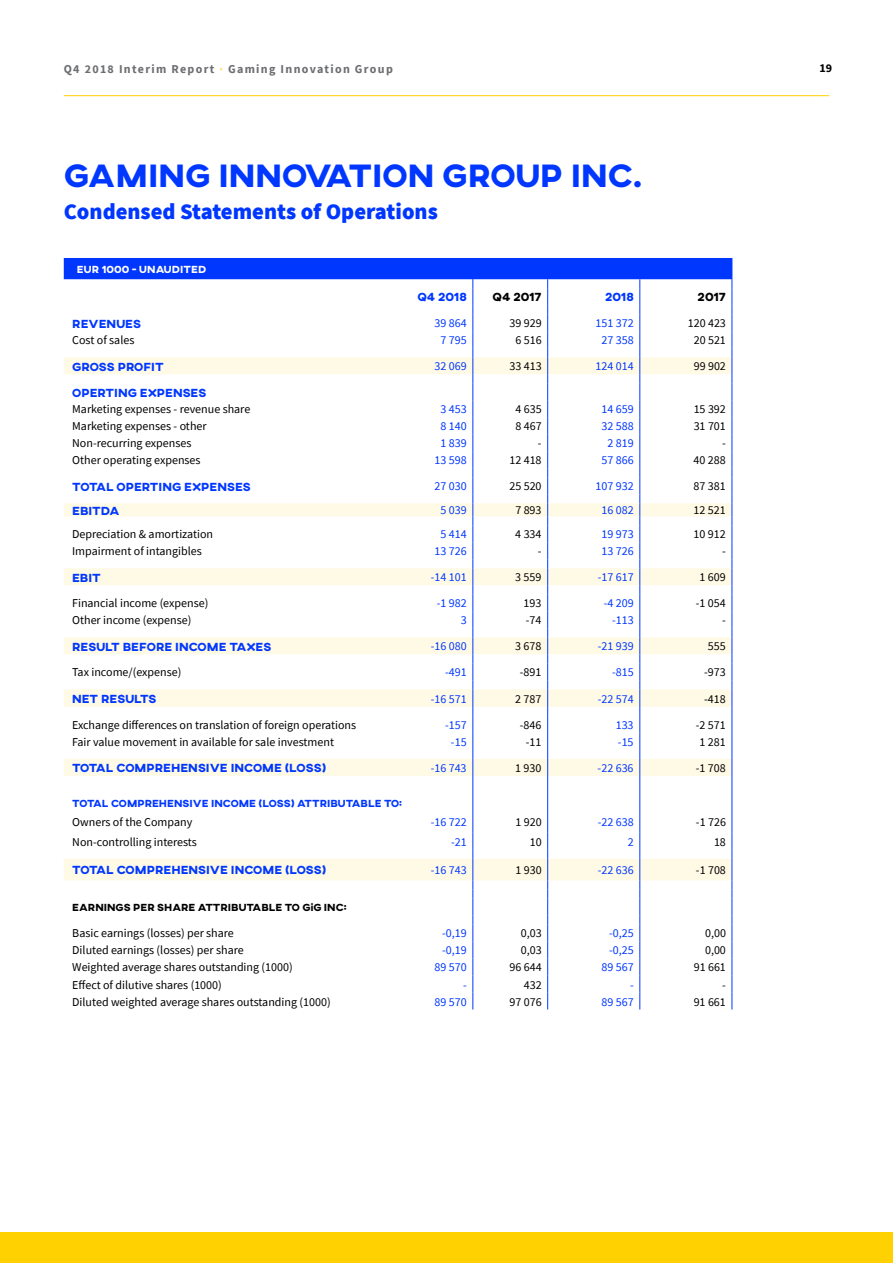
<style>
.page{position:relative;width:893px;height:1263px;background:#fff}
.page>*{position:absolute;margin:0;border:0;box-sizing:border-box;transform-origin:0 0}
.t1{font:800 33px "AXIS";color:#0037ff}
.t2{font:900 22.5px "Source Sans Pro";color:#0037ff}
.t3{font:12px "Source Sans Pro";color:#000}
.t4{font:12px "Source Sans Pro";color:#0037ff}
.t5{font:800 12px "AXIS";color:#0037ff}
.t6{font:700 12px "Source Sans Pro";letter-spacing:.11em;color:#6d6e71}
.t7{font:800 12px "AXIS";color:#000}
.t8{font:700 12px "Source Sans Pro";color:#000}
.t9{font:800 10.5px "AXIS";color:#0037ff}
.t10{font:800 10.5px "AXIS";color:#000}
.t11{font:800 10.5px "AXIS";letter-spacing:.01em;color:#fff}
.s1{color:#ffdf4d}
.s2{font-family:"Axis";font-weight:400}
</style>
<div class="page">
<div style="left:0;top:1232px;width:893px;height:31px;background:#ffd100"></div>
<hr style="left:64px;top:95px;width:765px;height:1px;background:#ffd100">
<svg style="left:64px;top:258px;width:669px;height:751px"></svg>
<p class="t6" style="left:64px;top:61px;width:331px">Q4 2018 Interim Report <span class="s1">·</span> Gaming Innovation Group</p>
<p class="t8" style="left:819px;top:60px;width:14px">19</p>
<h1 class="t1" style="left:64px;top:154px;width:580px">GAMING INNOVATION GROUP INC.</h1>
<h2 class="t2" style="left:64px;top:196px;width:376px">Condensed Statements of Operations</h2>
<p class="t11" style="left:77px;top:262px;width:131px">EUR 1000 - UNAUDITED</p>
<p class="t5" style="left:417px;top:289px;width:51px">Q4 2018</p>
<p class="t7" style="left:493px;top:289px;width:51px">Q4 2017</p>
<p class="t5" style="left:605px;top:289px;width:30px">2018</p>
<p class="t7" style="left:698px;top:289px;width:30px">2017</p>
<p class="t5" style="left:72px;top:315px;width:70px">REVENUES</p>
<p class="t4" style="left:435px;top:316px;width:34px">39 864</p>
<p class="t3" style="left:509px;top:316px;width:34px">39 929</p>
<p class="t4" style="left:596px;top:316px;width:40px">151 372</p>
<p class="t3" style="left:688px;top:316px;width:40px">120 423</p>
<p class="t3" style="left:72px;top:333px;width:64px">Cost of sales</p>
<p class="t4" style="left:441px;top:333px;width:28px">7 795</p>
<p class="t3" style="left:515px;top:333px;width:28px">6 516</p>
<p class="t4" style="left:602px;top:333px;width:34px">27 358</p>
<p class="t3" style="left:694px;top:333px;width:34px">20 521</p>
<p class="t5" style="left:72px;top:358px;width:93px">GROSS PROFIT</p>
<p class="t4" style="left:435px;top:359px;width:34px">32 069</p>
<p class="t3" style="left:509px;top:359px;width:34px">33 413</p>
<p class="t4" style="left:596px;top:359px;width:40px">124 014</p>
<p class="t3" style="left:694px;top:359px;width:34px">99 902</p>
<p class="t5" style="left:72px;top:384px;width:136px">OPERTING EXPENSES</p>
<p class="t3" style="left:72px;top:402px;width:180px">Marketing expenses - revenue share</p>
<p class="t4" style="left:441px;top:402px;width:28px">3 453</p>
<p class="t3" style="left:515px;top:402px;width:28px">4 635</p>
<p class="t4" style="left:602px;top:402px;width:34px">14 659</p>
<p class="t3" style="left:694px;top:402px;width:34px">15 392</p>
<p class="t3" style="left:72px;top:419px;width:136px">Marketing expenses - other</p>
<p class="t4" style="left:441px;top:419px;width:28px">8 140</p>
<p class="t3" style="left:515px;top:419px;width:28px">8 467</p>
<p class="t4" style="left:601px;top:419px;width:34px">32 588</p>
<p class="t3" style="left:694px;top:419px;width:34px">31 701</p>
<p class="t3" style="left:72px;top:436px;width:121px">Non-recurring expenses</p>
<p class="t4" style="left:440px;top:436px;width:28px">1 839</p>
<p class="t3" style="left:538px;top:436px;width:5px">-</p>
<p class="t4" style="left:607px;top:436px;width:28px">2 819</p>
<p class="t3" style="left:722px;top:436px;width:5px">-</p>
<p class="t3" style="left:72px;top:453px;width:130px">Other operating expenses</p>
<p class="t4" style="left:435px;top:453px;width:34px">13 598</p>
<p class="t3" style="left:509px;top:453px;width:34px">12 418</p>
<p class="t4" style="left:601px;top:453px;width:34px">57 866</p>
<p class="t3" style="left:694px;top:453px;width:34px">40 288</p>
<p class="t5" style="left:72px;top:478px;width:180px">TOTAL OPERTING EXPENSES</p>
<p class="t4" style="left:435px;top:479px;width:34px">27 030</p>
<p class="t3" style="left:509px;top:479px;width:34px">25 520</p>
<p class="t4" style="left:595px;top:479px;width:40px">107 932</p>
<p class="t3" style="left:694px;top:479px;width:34px">87 381</p>
<p class="t5" style="left:72px;top:503px;width:49px">EBITDA</p>
<p class="t4" style="left:440px;top:503px;width:28px">5 039</p>
<p class="t3" style="left:515px;top:503px;width:28px">7 893</p>
<p class="t4" style="left:601px;top:503px;width:34px">16 082</p>
<p class="t3" style="left:694px;top:503px;width:34px">12 521</p>
<p class="t3" style="left:72px;top:527px;width:142px">Depreciation &amp; amortization</p>
<p class="t4" style="left:440px;top:527px;width:28px">5 414</p>
<p class="t3" style="left:515px;top:527px;width:28px">4 334</p>
<p class="t4" style="left:601px;top:527px;width:34px">19 973</p>
<p class="t3" style="left:694px;top:527px;width:34px">10 912</p>
<p class="t3" style="left:72px;top:544px;width:131px">Impairment of intangibles</p>
<p class="t4" style="left:434px;top:544px;width:34px">13 726</p>
<p class="t3" style="left:538px;top:544px;width:5px">-</p>
<p class="t4" style="left:601px;top:544px;width:34px">13 726</p>
<p class="t3" style="left:722px;top:544px;width:5px">-</p>
<p class="t5" style="left:72px;top:569px;width:30px">EBIT</p>
<p class="t4" style="left:431px;top:570px;width:37px">-14 101</p>
<p class="t3" style="left:515px;top:570px;width:28px">3 559</p>
<p class="t4" style="left:598px;top:570px;width:37px">-17 617</p>
<p class="t3" style="left:699px;top:570px;width:28px">1 609</p>
<p class="t3" style="left:72px;top:596px;width:138px">Financial income (expense)</p>
<p class="t4" style="left:437px;top:596px;width:31px">-1 982</p>
<p class="t3" style="left:524px;top:596px;width:19px">193</p>
<p class="t4" style="left:604px;top:596px;width:31px">-4 209</p>
<p class="t3" style="left:696px;top:596px;width:31px">-1 054</p>
<p class="t3" style="left:72px;top:613px;width:121px">Other income (expense)</p>
<p class="t4" style="left:461px;top:613px;width:7px">3</p>
<p class="t3" style="left:526px;top:613px;width:17px">-74</p>
<p class="t4" style="left:612px;top:613px;width:23px">-113</p>
<p class="t3" style="left:722px;top:613px;width:5px">-</p>
<p class="t5" style="left:72px;top:638px;width:201px">RESULT BEFORE INCOME TAXES</p>
<p class="t4" style="left:431px;top:639px;width:37px">-16 080</p>
<p class="t3" style="left:515px;top:639px;width:28px">3 678</p>
<p class="t4" style="left:598px;top:639px;width:37px">-21 939</p>
<p class="t3" style="left:708px;top:639px;width:19px">555</p>
<p class="t3" style="left:72px;top:665px;width:111px">Tax income/(expense)</p>
<p class="t4" style="left:445px;top:665px;width:23px">-491</p>
<p class="t3" style="left:520px;top:665px;width:23px">-891</p>
<p class="t4" style="left:612px;top:665px;width:23px">-815</p>
<p class="t3" style="left:704px;top:665px;width:23px">-973</p>
<p class="t5" style="left:72px;top:691px;width:86px">NET RESULTS</p>
<p class="t4" style="left:431px;top:691px;width:37px">-16 571</p>
<p class="t3" style="left:515px;top:691px;width:28px">2 787</p>
<p class="t4" style="left:598px;top:691px;width:37px">-22 574</p>
<p class="t3" style="left:704px;top:691px;width:23px">-418</p>
<p class="t3" style="left:72px;top:717px;width:286px">Exchange differences on translation of foreign operations</p>
<p class="t4" style="left:445px;top:717px;width:23px">-157</p>
<p class="t3" style="left:520px;top:717px;width:23px">-846</p>
<p class="t4" style="left:616px;top:717px;width:19px">133</p>
<p class="t3" style="left:696px;top:717px;width:31px">-2 571</p>
<p class="t3" style="left:72px;top:734px;width:264px">Fair value movement in available for sale investment</p>
<p class="t4" style="left:451px;top:734px;width:17px">-15</p>
<p class="t3" style="left:526px;top:734px;width:17px">-11</p>
<p class="t4" style="left:618px;top:734px;width:17px">-15</p>
<p class="t3" style="left:699px;top:734px;width:28px">1 281</p>
<p class="t5" style="left:72px;top:760px;width:256px">TOTAL COMPREHENSIVE INCOME (LOSS)</p>
<p class="t4" style="left:431px;top:760px;width:37px">-16 743</p>
<p class="t3" style="left:515px;top:760px;width:28px">1 930</p>
<p class="t4" style="left:598px;top:760px;width:37px">-22 636</p>
<p class="t3" style="left:696px;top:760px;width:31px">-1 708</p>
<p class="t9" style="left:72px;top:796px;width:331px">TOTAL COMPREHENSIVE INCOME (LOSS) ATTRIBUTABLE TO:</p>
<p class="t3" style="left:72px;top:815px;width:121px">Owners of the Company</p>
<p class="t4" style="left:431px;top:815px;width:37px">-16 722</p>
<p class="t3" style="left:515px;top:815px;width:28px">1 920</p>
<p class="t4" style="left:598px;top:815px;width:37px">-22 638</p>
<p class="t3" style="left:696px;top:815px;width:31px">-1 726</p>
<p class="t3" style="left:72px;top:834px;width:126px">Non-controlling interests</p>
<p class="t4" style="left:451px;top:834px;width:17px">-21</p>
<p class="t3" style="left:530px;top:834px;width:13px">10</p>
<p class="t4" style="left:628px;top:834px;width:7px">2</p>
<p class="t3" style="left:714px;top:834px;width:13px">18</p>
<p class="t5" style="left:72px;top:862px;width:256px">TOTAL COMPREHENSIVE INCOME (LOSS)</p>
<p class="t4" style="left:431px;top:862px;width:37px">-16 743</p>
<p class="t3" style="left:515px;top:862px;width:28px">1 930</p>
<p class="t4" style="left:598px;top:862px;width:37px">-22 636</p>
<p class="t3" style="left:696px;top:862px;width:31px">-1 708</p>
<p class="t10" style="left:72px;top:901px;width:276px">EARNINGS PER SHARE ATTRIBUTABLE TO G<span class="s2">i</span>G INC:</p>
<p class="t3" style="left:72px;top:926px;width:163px">Basic earnings (losses) per share</p>
<p class="t4" style="left:442px;top:926px;width:26px">-0,19</p>
<p class="t3" style="left:521px;top:926px;width:22px">0,03</p>
<p class="t4" style="left:609px;top:926px;width:26px">-0,25</p>
<p class="t3" style="left:705px;top:926px;width:22px">0,00</p>
<p class="t3" style="left:72px;top:943px;width:173px">Diluted earnings (losses) per share</p>
<p class="t4" style="left:442px;top:943px;width:26px">-0,19</p>
<p class="t3" style="left:521px;top:943px;width:22px">0,03</p>
<p class="t4" style="left:609px;top:943px;width:26px">-0,25</p>
<p class="t3" style="left:705px;top:943px;width:22px">0,00</p>
<p class="t3" style="left:72px;top:960px;width:222px">Weighted average shares outstanding (1000)</p>
<p class="t4" style="left:435px;top:960px;width:34px">89 570</p>
<p class="t3" style="left:509px;top:960px;width:34px">96 644</p>
<p class="t4" style="left:602px;top:960px;width:34px">89 567</p>
<p class="t3" style="left:694px;top:960px;width:34px">91 661</p>
<p class="t3" style="left:72px;top:977px;width:151px">Effect of dilutive shares (1000)</p>
<p class="t4" style="left:463px;top:977px;width:5px">-</p>
<p class="t3" style="left:524px;top:977px;width:19px">432</p>
<p class="t4" style="left:630px;top:977px;width:5px">-</p>
<p class="t3" style="left:722px;top:977px;width:5px">-</p>
<p class="t3" style="left:72px;top:994px;width:260px">Diluted weighted average shares outstanding (1000)</p>
<p class="t4" style="left:435px;top:994px;width:34px">89 570</p>
<p class="t3" style="left:509px;top:994px;width:34px">97 076</p>
<p class="t4" style="left:602px;top:994px;width:34px">89 567</p>
<p class="t3" style="left:694px;top:994px;width:34px">91 661</p>
</div>
